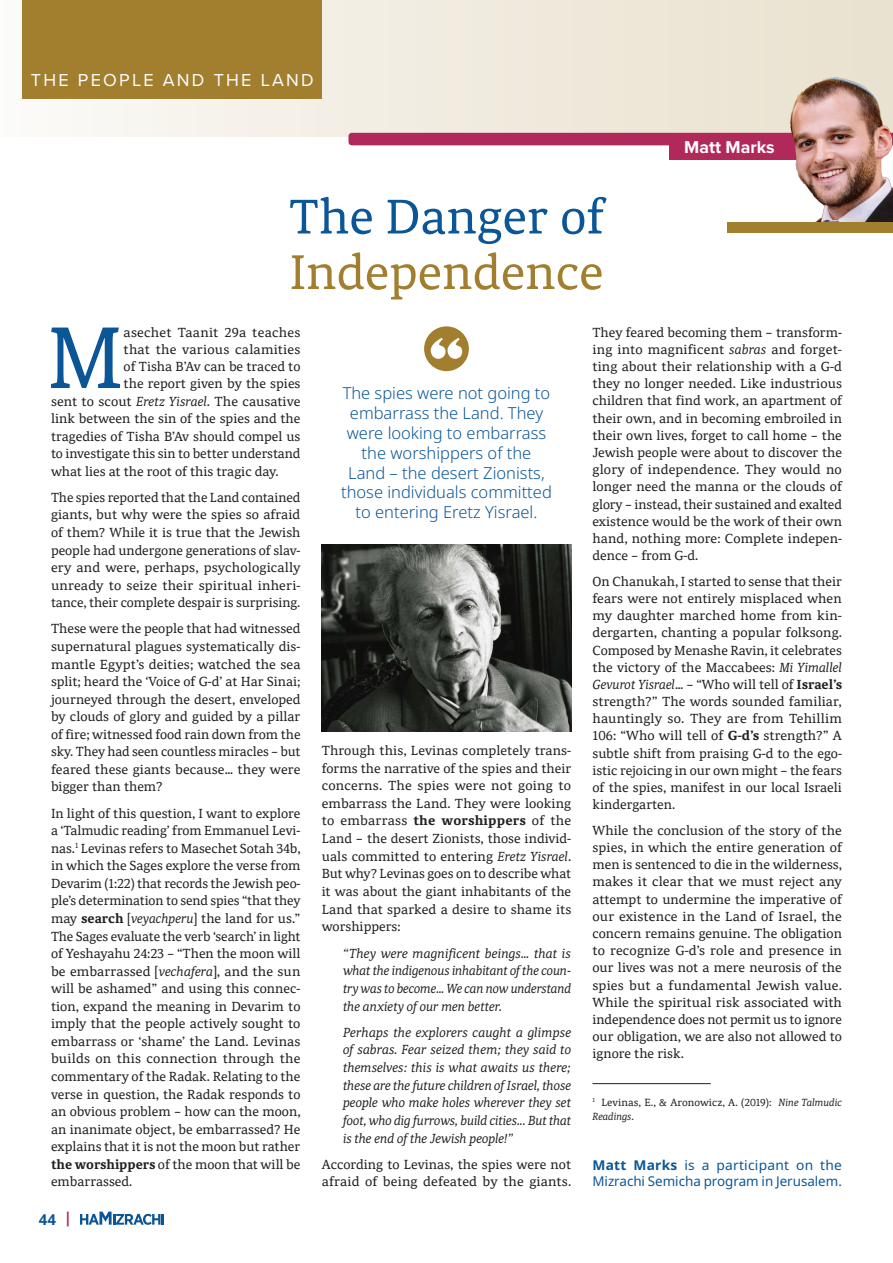
<style>
.page{position:relative;width:893px;height:1263px;background:#fff}
.page>*{position:absolute;margin:0;border:0;box-sizing:border-box;transform-origin:0 0}
.MAIN{font:94.35px "Noam Text";color:#0b5697}
.MAIN-2{font:52.5px/55.5px "Noam Text";color:#a17f2e}
.t1{font:18px "Proxima Nova";letter-spacing:.125em;color:#fff}
.MAIN-3{font:700 17.7px "Proxima Nova";color:#fff}
.MAIN-4{font:300 16.5px/19.8px "Noto Sans";color:#0b5697;text-align:center}
.t2{font:700 15px "Noto Sans";color:#0b5697}
.MAIN-5{font:14.25px/17.2px "Noam Text";color:#231f20;text-align:justify}
.MAIN-6{font:italic 14.25px/17.7px "Noam Text";color:#231f20;text-align:justify}
.MAIN-7{font:13.5px/16.4px "Noto Sans";letter-spacing:-.005em;color:#0b5697}
.MAIN-8{font:11.25px/13.6px "Noam Text";letter-spacing:.005em;color:#231f20}
.s1{color:#0b5697}
.s2{font-style:italic}
.s3{font-weight:700}
.s4{color:#b1295b}
</style>
<div class="page">
<div style="left:0;top:0;width:893px;height:137px;background:linear-gradient(to right,#f6f3ec,#eae2d0)"></div>
<div style="left:22px;top:0;width:300px;height:98px;background:#a17f2e"></div>
<hr style="left:592px;top:1083px;width:119px;height:1px;background:#231f20">
<svg style="left:348px;top:133px;width:340px;height:26px"></svg>
<img style="left:688px;top:50px;width:205px;height:172px">
<div style="left:727px;top:222px;width:166px;height:11px;background:#a17f2e"></div>
<svg style="left:424px;top:326px;width:45px;height:45px"></svg>
<img style="left:322px;top:544px;width:249px;height:187px">
<svg style="left:80px;top:1211px;width:84px;height:14px"></svg>
<p class="t1" style="left:31px;top:67px;width:284px">THE PEOPLE AND THE LAND</p>
<p class="MAIN-2" style="left:289px;top:189px;width:317px"><span class="s1">The Danger of<br></span>Independence</p>
<p class="MAIN-3" style="left:684px;top:134px;width:92px">Matt Marks</p>
<p class="MAIN" style="left:46px;top:298px;width:79px">M</p>
<p class="MAIN-5" style="left:124px;top:323px;width:178px">asechet Taanit 29a teaches</p>
<p class="MAIN-5" style="left:124px;top:341px;width:178px">that the various calamities</p>
<p class="MAIN-5" style="left:124px;top:358px;width:178px">of Tisha B’Av can be traced to</p>
<p class="MAIN-5" style="left:124px;top:375px;width:178px">the report given by the spies</p>
<p class="MAIN-5" style="left:51px;top:392px;width:251px">sent to scout <span class="s2">Eretz Yisrael</span>. The causative</p>
<p class="MAIN-5" style="left:51px;top:410px;width:251px">link between the sin of the spies and the</p>
<p class="MAIN-5" style="left:51px;top:427px;width:251px">tragedies of Tisha B’Av should compel us</p>
<p class="MAIN-5" style="left:51px;top:445px;width:251px">to investigate this sin to better understand</p>
<p class="MAIN-5" style="left:51px;top:463px;width:229px">what lies at the root of this tragic day.</p>
<p class="MAIN-5" style="left:51px;top:488px;width:251px">The spies reported that the Land contained giants, but why were the spies so afraid of them? While it is true that the Jewish people had undergone generations of slav&shy;ery and were, perhaps, psychologically unready to seize their spiritual inheri&shy;tance, their complete despair is surprising.</p>
<p class="MAIN-5" style="left:51px;top:620px;width:251px">These were the people that had witnessed supernatural plagues systematically dis&shy;mantle Egypt’s deities; watched the sea split; heard the ‘Voice of G-d’ at Har Sinai; journeyed through the desert, enveloped by clouds of glory and guided by a pillar of fire; witnessed food rain down from the sky. They had seen countless miracles – but feared these giants because… they were bigger than them?</p>
<p class="MAIN-5" style="left:51px;top:804px;width:251px">In light of this question, I want to explore a ‘Talmudic reading’ from Emmanuel Levi&shy;nas.<sup>1</sup> Levinas refers to Masechet Sotah 34b, in which the Sages explore the verse from Devarim (1:22) that records the Jewish peo&shy;ple’s determination to send spies “that they may <span class="s3">search</span> [<span class="s2">veyachperu</span>] the land for us.” The Sages evaluate the verb ‘search’ in light of Yeshayahu 24:23 – “Then the moon will be embarrassed [<span class="s2">vechafera</span>], and the sun will be ashamed” and using this connec&shy;tion, expand the meaning in Devarim to imply that the people actively sought to embarrass or ‘shame’ the Land. Levinas builds on this connection through the commentary of the Radak. Relating to the verse in question, the Radak responds to an obvious problem – how can the moon, an inanimate object, be embarrassed? He explains that it is not the moon but rather <span class="s3">the worshippers</span> of the moon that will be embarrassed.</p>
<p class="t2" style="left:39px;top:1209px;width:35px">44 <span class="s4">|</span></p>
<p class="MAIN-4" style="left:341px;top:384px;width:212px">The spies were not going to embarrass the Land. They were looking to embarrass the worshippers of the<br>Land – the desert Zionists, those individuals committed to entering Eretz Yisrael.</p>
<p class="MAIN-5" style="left:322px;top:741px;width:251px;line-height:17.7px">Through this, Levinas completely trans&shy;forms the narrative of the spies and their concerns. The spies were not going to embarrass the Land. They were looking to embarrass <span class="s3">the worshippers</span> of the Land – the desert Zionists, those individ&shy;uals committed to entering <span class="s2">Eretz Yisrael</span>.<br>But why? Levinas goes on to describe what it was about the giant inhabitants of the Land that sparked a desire to shame its worshippers:</p>
<p class="MAIN-6" style="left:343px;top:944px;width:230px">“They were magnificent beings… that is what the indigenous inhabitant of the coun&shy;try was to become… We can now understand the anxiety of our men better.</p>
<p class="MAIN-6" style="left:343px;top:1023px;width:230px">Perhaps the explorers caught a glimpse of sabras. Fear seized them; they said to themselves: this is what awaits us there; these are the future children of Israel, those people who make holes wherever they set foot, who dig furrows, build cities... But that is the end of the Jewish people!”</p>
<p class="MAIN-5" style="left:322px;top:1155px;width:251px;line-height:17.7px">According to Levinas, the spies were not afraid of being defeated by the giants.</p>
<p class="MAIN-5" style="left:592px;top:323px;width:251px">They feared becoming them – transform&shy;ing into magnificent <span class="s2">sabras</span> and forget&shy;ting about their relationship with a G-d they no longer needed. Like industrious children that find work, an apartment of their own, and in becoming embroiled in their own lives, forget to call home – the Jewish people were about to discover the glory of independence. They would no longer need the manna or the clouds of glory – instead, their sustained and exalted existence would be the work of their own hand, nothing more: Complete indepen&shy;dence – from G-d.</p>
<p class="MAIN-5" style="left:592px;top:572px;width:251px">On Chanukah, I started to sense that their fears were not entirely misplaced when my daughter marched home from kin&shy;dergarten, chanting a popular folksong.<br>Composed by Menashe Ravin, it celebrates the victory of the Maccabees: <span class="s2">Mi Yimallel Gevurot Yisrael</span>… – “Who will tell of <span class="s3">Israel’s </span>strength?” The words sounded familiar, hauntingly so. They are from Tehillim 106: “Who will tell of <span class="s3">G-d’s</span> strength?” A subtle shift from praising G-d to the ego&shy;istic rejoicing in our own might – the fears of the spies, manifest in our local Israeli kindergarten.</p>
<p class="MAIN-5" style="left:592px;top:822px;width:251px">While the conclusion of the story of the spies, in which the entire generation of men is sentenced to die in the wilderness, makes it clear that we must reject any attempt to undermine the imperative of our existence in the Land of Israel, the concern remains genuine. The obligation to recognize G-d’s role and presence in our lives was not a mere neurosis of the spies but a fundamental Jewish value.<br>While the spiritual risk associated with independence does not permit us to ignore our obligation, we are also not allowed to ignore the risk.</p>
<p class="MAIN-8" style="left:592px;top:1095px;width:251px"><sup>1</sup> Levinas, E., &amp; Aronowicz, A. (2019): <span class="s2">Nine Talmudic<br>Readings</span>.</p>
<p class="MAIN-7" style="left:592px;top:1157px;width:251px"><span class="s3">Matt Marks</span> is a participant on the<br>Mizrachi Semicha program in Jerusalem.</p>
</div>
